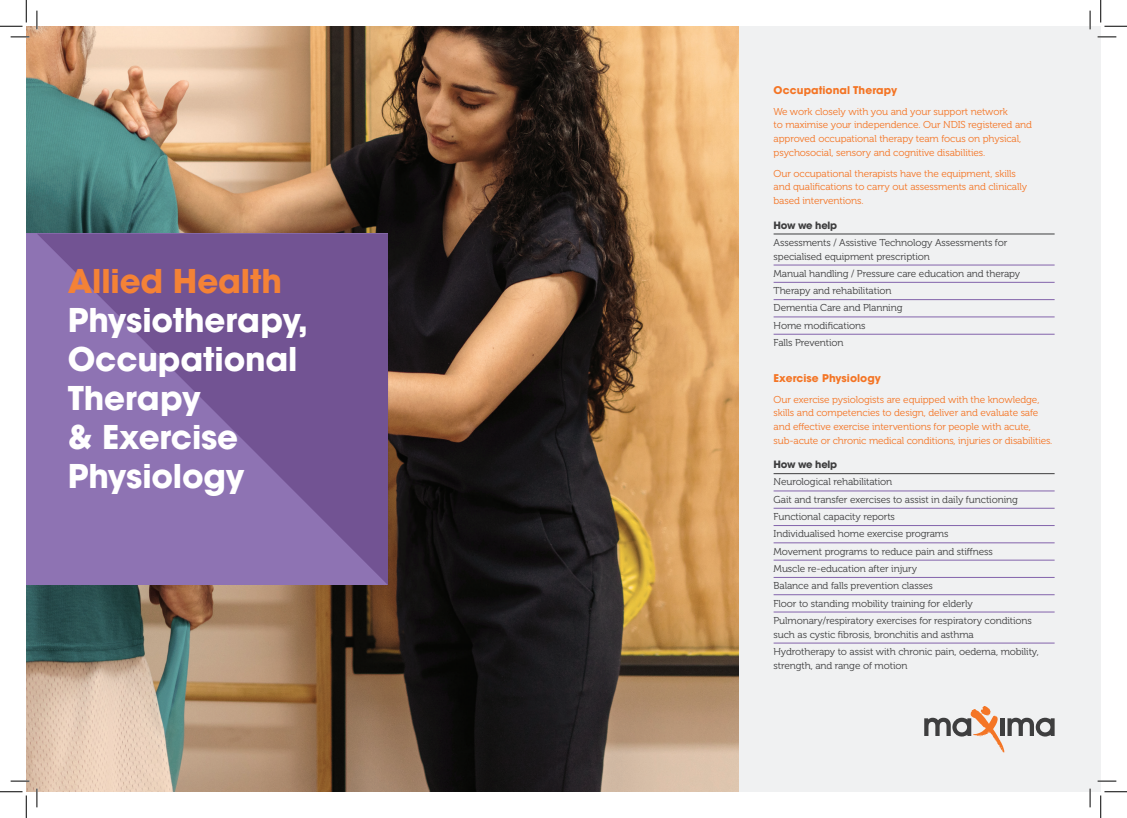
<style>
.page{position:relative;width:1127px;height:818px;background:#fff}
.page>*{position:absolute;margin:0;border:0;box-sizing:border-box;transform-origin:0 0}
.t1{font:700 32.5px/39px "Avant Garde";letter-spacing:-.005em;color:#fff}
.t2{font:700 32.5px "Avant Garde";letter-spacing:-.005em;color:#f48236}
.t3{font:700 10.62px "ITC Avant Garde Pro";letter-spacing:.005em;color:#f47525}
.t4{font:10px/17.2px "Museo 300";letter-spacing:-.01em;color:#3e3e3f}
.t5{font:10px/13.8px "Museo 300";letter-spacing:-.01em;color:#f47525}
.t6{font:700 10px "ITC Avant Garde Pro";letter-spacing:-.025em;color:#3e3e3f}
</style>
<div class="page">
<img style="left:26px;top:26px;width:712px;height:766px">
<div style="left:738px;top:26px;width:362px;height:766px;background:#f0f1f2"></div>
<div style="left:26px;top:234px;width:362px;height:351px;background:#8e73b3"></div>
<svg style="left:38px;top:234px;width:350px;height:351px"></svg>
<hr style="left:773px;top:234px;width:281px;height:1px;background:#3e3e3f">
<hr style="left:773px;top:265px;width:281px;height:1px;background:#8363ab">
<hr style="left:773px;top:282px;width:281px;height:1px;background:#8363ab">
<hr style="left:773px;top:299px;width:281px;height:1px;background:#8363ab">
<hr style="left:773px;top:317px;width:281px;height:1px;background:#8363ab">
<hr style="left:773px;top:334px;width:281px;height:1px;background:#8363ab">
<hr style="left:773px;top:473px;width:281px;height:1px;background:#3e3e3f">
<hr style="left:773px;top:491px;width:281px;height:1px;background:#8363ab">
<hr style="left:773px;top:508px;width:281px;height:1px;background:#8363ab">
<hr style="left:773px;top:525px;width:281px;height:1px;background:#8363ab">
<hr style="left:773px;top:543px;width:281px;height:1px;background:#8363ab">
<hr style="left:773px;top:560px;width:281px;height:1px;background:#8363ab">
<hr style="left:773px;top:577px;width:281px;height:1px;background:#8363ab">
<hr style="left:773px;top:594px;width:281px;height:1px;background:#8363ab">
<hr style="left:773px;top:612px;width:281px;height:1px;background:#8363ab">
<hr style="left:773px;top:643px;width:281px;height:1px;background:#8363ab">
<svg style="left:924px;top:706px;width:130px;height:46px"></svg>
<svg style="left:11px;top:36px;width:18px;height:2px"></svg>
<svg style="left:1097px;top:36px;width:18px;height:2px"></svg>
<svg style="left:11px;top:780px;width:18px;height:2px"></svg>
<svg style="left:1097px;top:780px;width:18px;height:2px"></svg>
<svg style="left:36px;top:11px;width:2px;height:18px"></svg>
<svg style="left:36px;top:788px;width:2px;height:19px"></svg>
<svg style="left:1089px;top:11px;width:1px;height:18px"></svg>
<svg style="left:1089px;top:788px;width:1px;height:19px"></svg>
<svg style="left:0;top:0;width:27px;height:27px"></svg>
<svg style="left:0;top:791px;width:27px;height:27px"></svg>
<svg style="left:1100px;top:0;width:26px;height:27px"></svg>
<svg style="left:1100px;top:791px;width:26px;height:27px"></svg>
<h1 class="t2" style="left:68px;top:260px;width:215px">Allied Health</h1>
<h1 class="t1" style="left:68px;top:301px;width:242px">Physiotherapy,<br>Occupational<br>Therapy<br>&amp; Exercise<br>Physiology</h1>
<p class="t3" style="left:773px;top:83px;width:125px">Occupational Therapy</p>
<p class="t5" style="left:773px;top:104px;width:260px">We work closely with you and your support network<br>to maximise your independence. Our NDIS registered and approved occupational therapy team focus on physical, psychosocial, sensory and cognitive disabilities.</p>
<p class="t5" style="left:773px;top:166px;width:255px">Our occupational therapists have the equipment, skills and qualifications to carry out assessments and clinically based interventions.</p>
<p class="t6" style="left:773px;top:218px;width:65px">How we help</p>
<p class="t4" style="left:773px;top:236px;width:235px;line-height:13.8px">Assessments / Assistive Technology Assessments for specialised equipment prescription</p>
<p class="t4" style="left:773px;top:265px;width:248px">Manual handling / Pressure care education and therapy<br>Therapy and rehabilitation<br>Dementia Care and Planning<br>Home modifications<br>Falls Prevention</p>
<p class="t3" style="left:773px;top:371px;width:109px">Exercise Physiology</p>
<p class="t5" style="left:773px;top:392px;width:280px">Our exercise pysiologists are equipped with the knowledge, skills and competencies to design, deliver and evaluate safe and effective exercise interventions for people with acute, sub-acute or chronic medical conditions, injuries or disabilities.</p>
<p class="t6" style="left:773px;top:458px;width:65px">How we help</p>
<p class="t4" style="left:773px;top:474px;width:260px">Neurological rehabilitation<br>Gait and transfer exercises to assist in daily functioning Functional capacity reports<br>Individualised home exercise programs<br>Movement programs to reduce pain and stiffness<br>Muscle re-education after injury<br>Balance and falls prevention classes<br>Floor to standing mobility training for elderly Pulmonary/respiratory exercises for respiratory conditions</p>
<p class="t4" style="left:773px;top:626px;width:267px">such as cystic fibrosis, bronchitis and asthma<br>Hydrotherapy to assist with chronic pain, oedema, mobility,</p>
<p class="t4" style="left:773px;top:657px;width:135px">strength, and range of motion</p>
</div>
